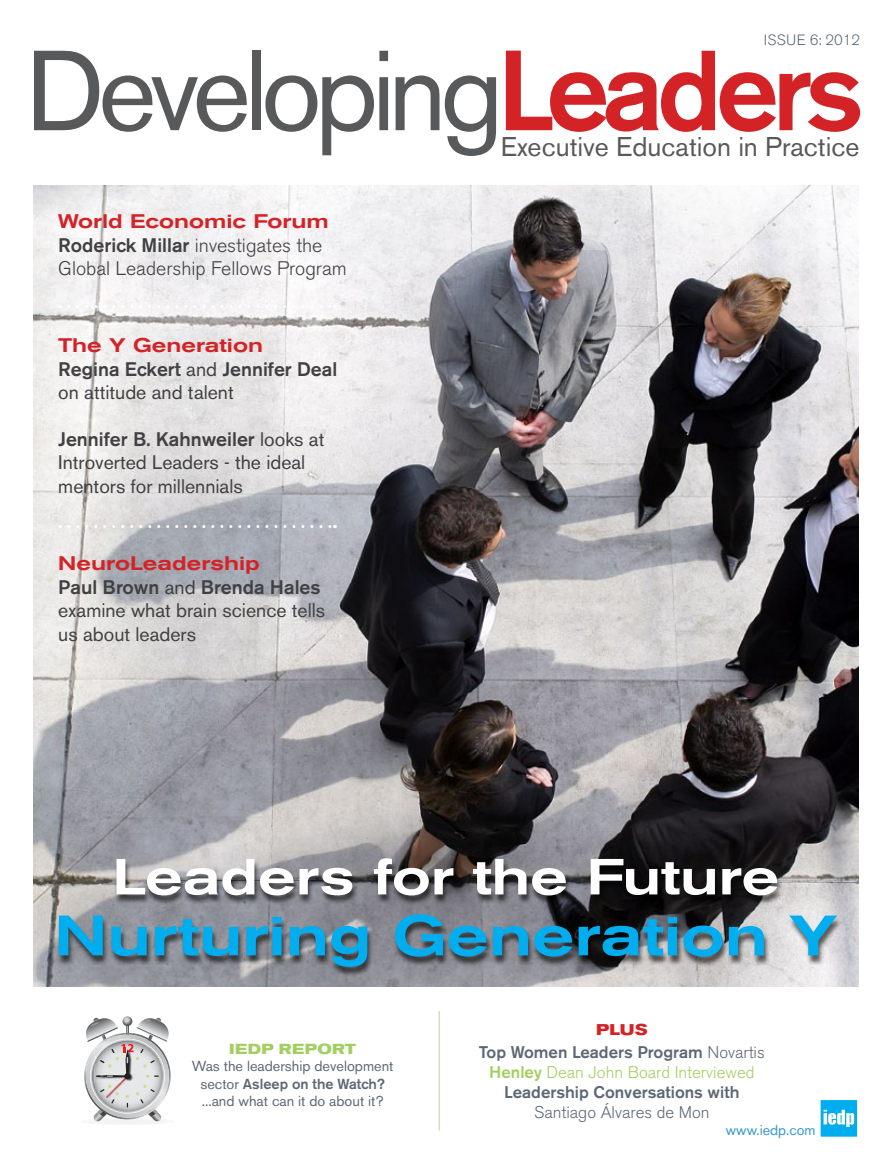
<style>
.page{position:relative;width:893px;height:1170px;background:#fff}
.page>*{position:absolute;margin:0;border:0;box-sizing:border-box;transform-origin:0 0}
.t1{font:112.5px "Akzidenz Grotesk BE";letter-spacing:-.06em;color:#58595b}
.t2{font:500 expanded 56.25px "Akzidenz Grotesk BE";color:#00aeef}
.t3{font:500 expanded 50.25px "Akzidenz Grotesk BE";color:#fff}
.t4{font:26.85px "Akzidenz Grotesk BE";color:#58595b}
.t5{font:19.5px/23.4px "Akzidenz Grotesk BE";color:#414042}
.t6{font:300 19.5px/23.4px "Akzidenz Grotesk BE";color:#414042}
.t7{font:500 19.5px/23.4px "Akzidenz Grotesk BE";color:#414042}
.t8{font:500 16.8px/20.1px "Akzidenz Grotesk BE";color:#5d6876;text-align:center}
.t9{font:300 16.8px "Akzidenz Grotesk BE";color:#5d6876}
.t10{font:700 expanded 15.45px "Akzidenz Grotesk BE";color:#d42327}
.t11{font:300 14.85px "Akzidenz Grotesk BE";color:#5d6876}
.t12{font:14.4px/17.4px "Akzidenz Grotesk BE";color:#5d6876;text-align:center}
.t13{font:700 expanded 14.4px "Akzidenz Grotesk BE";letter-spacing:.035em;color:#a3cf62}
.t14{font:14.25px "Akzidenz Grotesk BE";color:#3598cf}
.s1{font-weight:500;color:#d42327}
.s2{font-weight:500;font-stretch:expanded;color:#d42327}
.s3{font-weight:500}
.s4{font-stretch:expanded;color:#d42327}
.s5{font-weight:400}
.s6{font-weight:300}
.s7{color:#a3cf62}
.s8{font-weight:300;color:#a3cf62}
</style>
<div class="page">
<img style="left:34px;top:185px;width:825px;height:801px">
<div style="left:820px;top:1099px;width:38px;height:37px;background:#00aeef"></div>
<svg style="left:824px;top:1109px;width:30px;height:17px"></svg>
<div style="left:819px;top:1098px;width:40px;height:40px;border:1px solid #fff"></div>
<svg style="left:84px;top:1016px;width:87px;height:109px"></svg>
<div style="left:57px;top:860px;width:786px;height:117px;background:#000;opacity:.6"></div>
<svg style="left:69px;top:305px;width:266px;height:3px"></svg>
<svg style="left:69px;top:525px;width:266px;height:3px"></svg>
<hr style="left:438px;top:1011px;width:2px;height:119px;background:#dbd8bd">
<p class="t11" style="left:764px;top:32px;width:98px">Issue 6: 2012</p>
<h1 class="t1" style="left:25px;top:24px;width:840px">Developing<span class="s1">Leaders</span></h1>
<h3 class="t4" style="left:501px;top:131px;width:360px">Executive Education in Practice</h3>
<p class="t6" style="left:58px;top:210px;width:290px"><span class="s2">World Economic Forum<br></span><span class="s3">Roderick Millar</span> investigates the<br>Global Leadership Fellows Program</p>
<p class="t7" style="left:58px;top:334px;width:281px"><span class="s4">The Y Generation<br></span>Regina Eckert <span class="s5">and</span> Jennifer Deal <span class="s5">on attitude and talent</span></p>
<p class="t5" style="left:58px;top:427px;width:268px"><span class="s3">Jennifer B. Kahnweiler</span> looks at<br>Introverted Leaders - the ideal mentors for millennials</p>
<p class="t5" style="left:58px;top:551px;width:268px"><span class="s2">NeuroLeadership<br></span><span class="s3">Paul Brown</span> and <span class="s3">Brenda Hales </span>examine what brain science tells us about leaders</p>
<h3 class="t3" style="left:113px;top:846px;width:668px">Leaders for the Future</h3>
<h2 class="t2" style="left:55px;top:901px;width:784px">Nurturing Generation Y</h2>
<p class="t13" style="left:229px;top:1039px;width:128px">IEDP REPORT</p>
<p class="t12" style="left:192px;top:1057px;width:203px">Was the leadership development sector <span class="s3">Asleep on the Watch? </span>...and what can it do about it?</p>
<p class="t10" style="left:596px;top:1020px;width:53px">PLUS</p>
<p class="t8" style="left:479px;top:1041px;width:287px">Top Women Leaders Program <span class="s6">Novartis<br></span><span class="s7">Henley</span> <span class="s8">Dean John Board Interviewed<br></span>Leadership Conversations with</p>
<p class="t9" style="left:534px;top:1103px;width:177px">Santiago Álvares de Mon</p>
<p class="t14" style="left:726px;top:1121px;width:91px">www.iedp.com</p>
</div>
